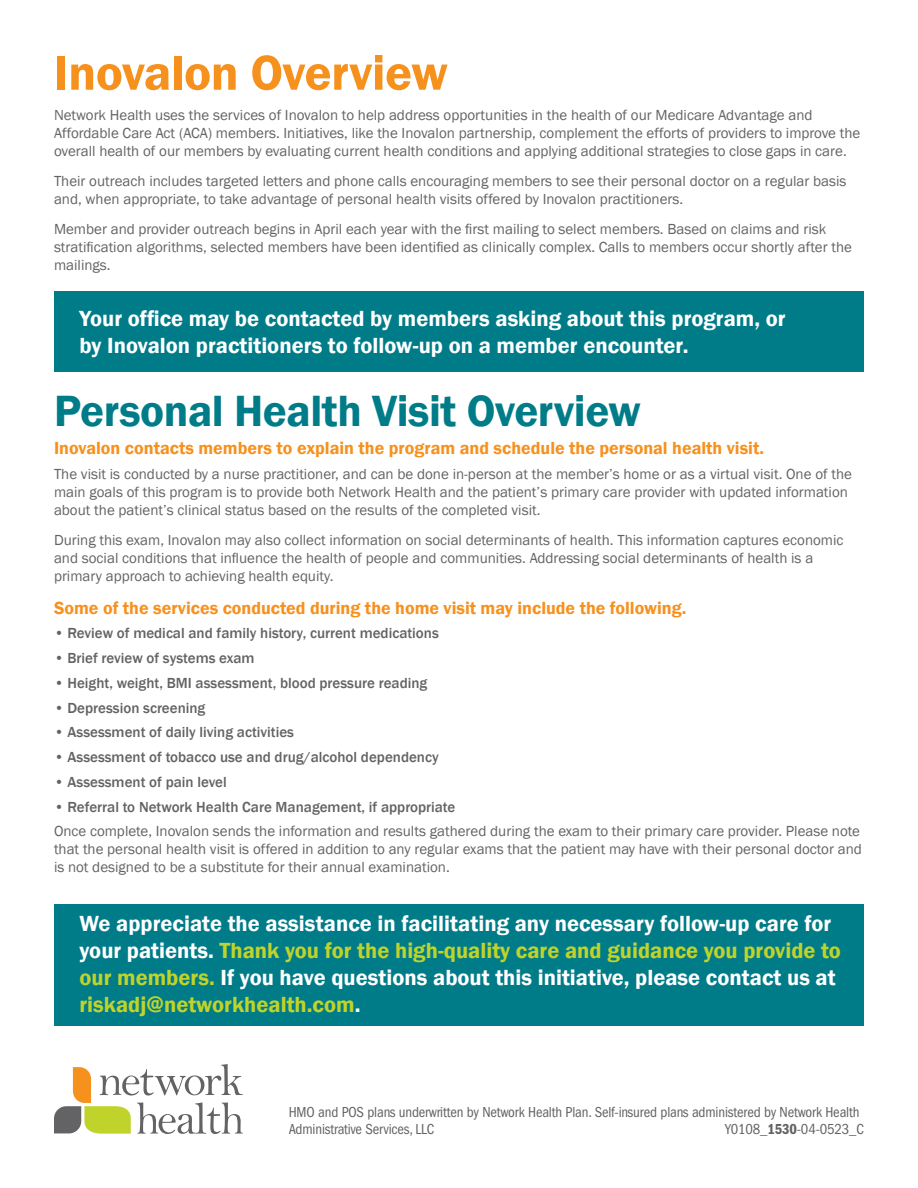
<style>
.page{position:relative;width:918px;height:1188px;background:#fff}
.page>*{position:absolute;margin:0;border:0;box-sizing:border-box;transform-origin:0 0}
.t1{font:600 51px "Franklin Gothic";letter-spacing:-.01em;color:#f6911e}
.t2{font:600 45px "Franklin Gothic";letter-spacing:-.01em;color:#007c89}
.t3{font:600 22.5px/27px "Franklin Gothic";color:#fff}
.t4{font:600 18px "Franklin Gothic";color:#f6911e}
.t5{font:15px/18px "Franklin Gothic";color:#636366}
.t6{font:500 15px "Franklin Gothic";color:#636366}
.t7{font:condensed 15px/16.5px "Franklin Gothic LT Pro";letter-spacing:-.01em;color:#636366}
.s1{color:#c0d32b}
.s2{font-family:"Franklin Gothic LT Pro Cn Dm";font-stretch:normal}
</style>
<div class="page">
<div style="left:54px;top:291px;width:810px;height:81px;background:#007c89"></div>
<svg style="left:54px;top:1064px;width:189px;height:70px"></svg>
<div style="left:54px;top:904px;width:810px;height:122px;background:#007c89"></div>
<h1 class="t1" style="left:54px;top:41px;width:395px">Inovalon Overview</h1>
<p class="t5" style="left:54px;top:106px;width:808px">Network Health uses the services of Inovalon to help address opportunities in the health of our Medicare Advantage and<br>Affordable Care Act (ACA) members. Initiatives, like the Inovalon partnership, complement the efforts of providers to improve the overall health of our members by evaluating current health conditions and applying additional strategies to close gaps in care.</p>
<p class="t5" style="left:54px;top:172px;width:794px">Their outreach includes targeted letters and phone calls encouraging members to see their personal doctor on a regular basis and, when appropriate, to take advantage of personal health visits offered by Inovalon practitioners.</p>
<p class="t5" style="left:54px;top:220px;width:800px">Member and provider outreach begins in April each year with the first mailing to select members. Based on claims and risk stratification algorithms, selected members have been identified as clinically complex. Calls to members occur shortly after the mailings.</p>
<p class="t3" style="left:80px;top:305px;width:708px">Your office may be contacted by members asking about this program, or by Inovalon practitioners to follow-up on a member encounter.</p>
<h2 class="t2" style="left:54px;top:383px;width:589px">Personal Health Visit Overview</h2>
<h3 class="t4" style="left:54px;top:437px;width:711px">Inovalon contacts members to explain the program and schedule the personal health visit.</h3>
<p class="t5" style="left:54px;top:465px;width:799px">The visit is conducted by a nurse practitioner, and can be done in-person at the member’s home or as a virtual visit. One of the main goals of this program is to provide both Network Health and the patient’s primary care provider with updated information about the patient’s clinical status based on the results of the completed visit.</p>
<p class="t5" style="left:54px;top:531px;width:791px">During this exam, Inovalon may also collect information on social determinants of health. This information captures economic and social conditions that influence the health of people and communities. Addressing social determinants of health is a primary approach to achieving health equity.</p>
<h3 class="t4" style="left:54px;top:596px;width:634px">Some of the services conducted during the home visit may include the following.</h3>
<p class="t6" style="left:54px;top:624px;width:386px">• Review of medical and family history, current medications</p>
<p class="t6" style="left:54px;top:649px;width:202px">• Brief review of systems exam</p>
<p class="t6" style="left:54px;top:673px;width:375px">• Height, weight, BMI assessment, blood pressure reading</p>
<p class="t6" style="left:54px;top:698px;width:153px">• Depression screening</p>
<p class="t6" style="left:54px;top:723px;width:242px">• Assessment of daily living activities</p>
<p class="t6" style="left:54px;top:748px;width:386px">• Assessment of tobacco use and drug/alcohol dependency</p>
<p class="t6" style="left:54px;top:772px;width:174px">• Assessment of pain level</p>
<p class="t6" style="left:54px;top:797px;width:403px">• Referral to Network Health Care Management, if appropriate</p>
<p class="t5" style="left:54px;top:823px;width:809px">Once complete, Inovalon sends the information and results gathered during the exam to their primary care provider. Please note that the personal health visit is offered in addition to any regular exams that the patient may have with their personal doctor and is not designed to be a substitute for their annual examination.</p>
<p class="t3" style="left:80px;top:910px;width:763px">We appreciate the assistance in facilitating any necessary follow-up care for your patients. <span class="s1">Thank you for the high-quality care and guidance you provide to our members.</span> If you have questions about this initiative, please contact us at <span class="s1">riskadj@networkhealth.com</span>.</p>
<p class="t7" style="left:289px;top:1104px;width:572px">HMO and POS plans underwritten by Network Health Plan. Self-insured plans administered by Network Health<br>Administrative Services, LLC</p>
<p class="t7" style="left:725px;top:1121px;width:140px">Y0108_<span class="s2">1530</span>-04-0523_C</p>
</div>
